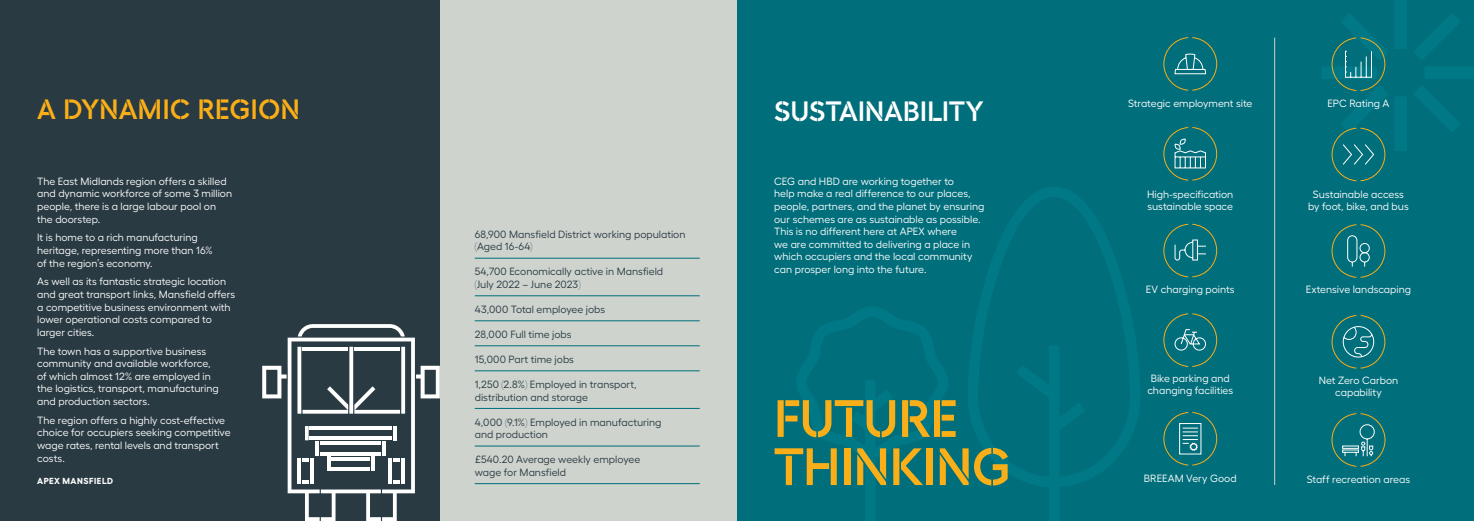
<style>
.page{position:relative;width:1474px;height:521px;background:#fff}
.page>*{position:absolute;margin:0;border:0;box-sizing:border-box;transform-origin:0 0}
.Subtitle{font:600 52.5px/48.1px "HBD Stencil";color:#faaf18}
.Subtitle-2{font:600 28px "HBD Stencil";color:#fff}
.Subtitle-3{font:600 28px "HBD Stencil";letter-spacing:.015em;color:#faaf18}
.Body_Text{font:10.5px/12.6px "Hellix";color:#fff}
.Stat_List{font:10.5px/12.6px "Hellix";color:#293a42}
.t1{font:700 8.75px "Hellix";letter-spacing:.055em;color:#fff}
</style>
<div class="page">
<div style="left:440px;top:0;width:297px;height:521px;background:#ced3ce"></div>
<div style="left:0;top:0;width:440px;height:521px;background:#293a42"></div>
<div style="left:737px;top:0;width:736px;height:521px;background:#006e7b"></div>
<svg style="left:262px;top:324px;width:178px;height:197px"></svg>
<hr style="left:388px;top:458px;width:4px;height:26px;background:#fff">
<hr style="left:401px;top:458px;width:4px;height:26px;background:#fff">
<svg style="left:797px;top:307px;width:151px;height:214px"></svg>
<svg style="left:968px;top:187px;width:172px;height:288px"></svg>
<svg style="left:1004px;top:335px;width:92px;height:186px"></svg>
<div style="left:1320px;top:65px;width:57px;height:15px;background:#007886"></div>
<div style="left:1319px;top:65px;width:59px;height:16px;border:2px solid #006e7b"></div>
<hr style="left:1274px;top:38px;width:1px;height:447px;background:#ced3ce">
<svg style="left:1163px;top:223px;width:54px;height:55px"></svg>
<svg style="left:1331px;top:224px;width:54px;height:54px"></svg>
<svg style="left:1163px;top:37px;width:54px;height:54px"></svg>
<svg style="left:1331px;top:315px;width:54px;height:54px"></svg>
<svg style="left:1163px;top:127px;width:54px;height:54px"></svg>
<svg style="left:1331px;top:0;width:142px;height:182px"></svg>
<svg style="left:1163px;top:313px;width:54px;height:54px"></svg>
<svg style="left:1163px;top:412px;width:54px;height:54px"></svg>
<svg style="left:1331px;top:413px;width:54px;height:54px"></svg>
<hr style="left:475px;top:258px;width:224px;height:1px;background:#006e7b">
<hr style="left:475px;top:295px;width:224px;height:1px;background:#006e7b">
<hr style="left:475px;top:320px;width:224px;height:1px;background:#006e7b">
<hr style="left:475px;top:345px;width:224px;height:1px;background:#006e7b">
<hr style="left:475px;top:370px;width:224px;height:1px;background:#006e7b">
<hr style="left:475px;top:408px;width:224px;height:1px;background:#006e7b">
<hr style="left:475px;top:445px;width:224px;height:1px;background:#006e7b">
<hr style="left:475px;top:483px;width:224px;height:1px;background:#006e7b">
<p class="Subtitle-3" style="left:37px;top:96px;width:264px">A DYNAMIC REGION</p>
<p class="Subtitle-2" style="left:774px;top:97px;width:211px">SUSTAINABILITY</p>
<p class="Body_Text" style="left:1128px;top:96px;width:126px">Strategic employment site</p>
<p class="Body_Text" style="left:1327px;top:96px;width:64px">EPC Rating A</p>
<p class="Body_Text" style="left:37px;top:174px;width:196px">The East Midlands region offers a skilled and dynamic workforce of some 3 million people, there is a large labour pool on the doorstep.</p>
<p class="Body_Text" style="left:37px;top:230px;width:177px">It is home to a rich manufacturing heritage, representing more than 16% of the region’s economy.</p>
<p class="Body_Text" style="left:37px;top:274px;width:199px">As well as its fantastic strategic location and great transport links, Mansfield offers a competitive business environment with lower operational costs compared to larger cities.</p>
<p class="Body_Text" style="left:37px;top:343px;width:183px">The town has a supportive business community and available workforce, of which almost 12% are employed in the logistics, transport, manufacturing and production sectors.</p>
<p class="Body_Text" style="left:37px;top:413px;width:195px">The region offers a highly cost-effective choice for occupiers seeking competitive wage rates, rental levels and transport costs.</p>
<p class="t1" style="left:37px;top:474px;width:77px">APEX MANSFIELD</p>
<p class="Stat_List" style="left:475px;top:227px;width:212px">68,900 Mansfield District working population (Aged 16-64)</p>
<p class="Stat_List" style="left:475px;top:264px;width:190px">54,700 Economically active in Mansfield (July 2022 – June 2023)</p>
<p class="Stat_List" style="left:475px;top:302px;width:132px">43,000 Total employee jobs</p>
<p class="Stat_List" style="left:475px;top:327px;width:98px">28,000 Full time jobs</p>
<p class="Stat_List" style="left:475px;top:352px;width:101px">15,000 Part time jobs</p>
<p class="Stat_List" style="left:475px;top:377px;width:163px">1,250 (2.8%) Employed in transport, distribution and storage</p>
<p class="Stat_List" style="left:475px;top:414px;width:188px">4,000 (9.1%) Employed in manufacturing and production</p>
<p class="Stat_List" style="left:475px;top:452px;width:167px">£540.20 Average weekly employee wage for Mansfield</p>
<p class="Body_Text" style="left:774px;top:174px;width:212px">CEG and HBD are working together to<br>help make a real difference to our places, people, partners, and the planet by ensuring our schemes are as sustainable as possible.<br>This is no different here at APEX where<br>we are committed to delivering a place in which occupiers and the local community can prosper long into the future.</p>
<p class="Subtitle" style="left:774px;top:397px;width:237px">FUTURE<br>THINKING</p>
<p class="Body_Text" style="left:1147px;top:187px;width:88px">High-specification sustainable space</p>
<p class="Body_Text" style="left:1308px;top:187px;width:102px;text-align:center">Sustainable access by foot, bike, and bus</p>
<p class="Body_Text" style="left:1145px;top:282px;width:90px">EV charging points</p>
<p class="Body_Text" style="left:1305px;top:282px;width:107px">Extensive landscaping</p>
<p class="Body_Text" style="left:1147px;top:371px;width:87px;text-align:center">Bike parking and changing facilities</p>
<p class="Body_Text" style="left:1318px;top:372px;width:81px;text-align:center">Net Zero Carbon capability</p>
<p class="Body_Text" style="left:1143px;top:471px;width:94px">BREEAM Very Good</p>
<p class="Body_Text" style="left:1306px;top:472px;width:105px">Staff recreation areas</p>
</div>
